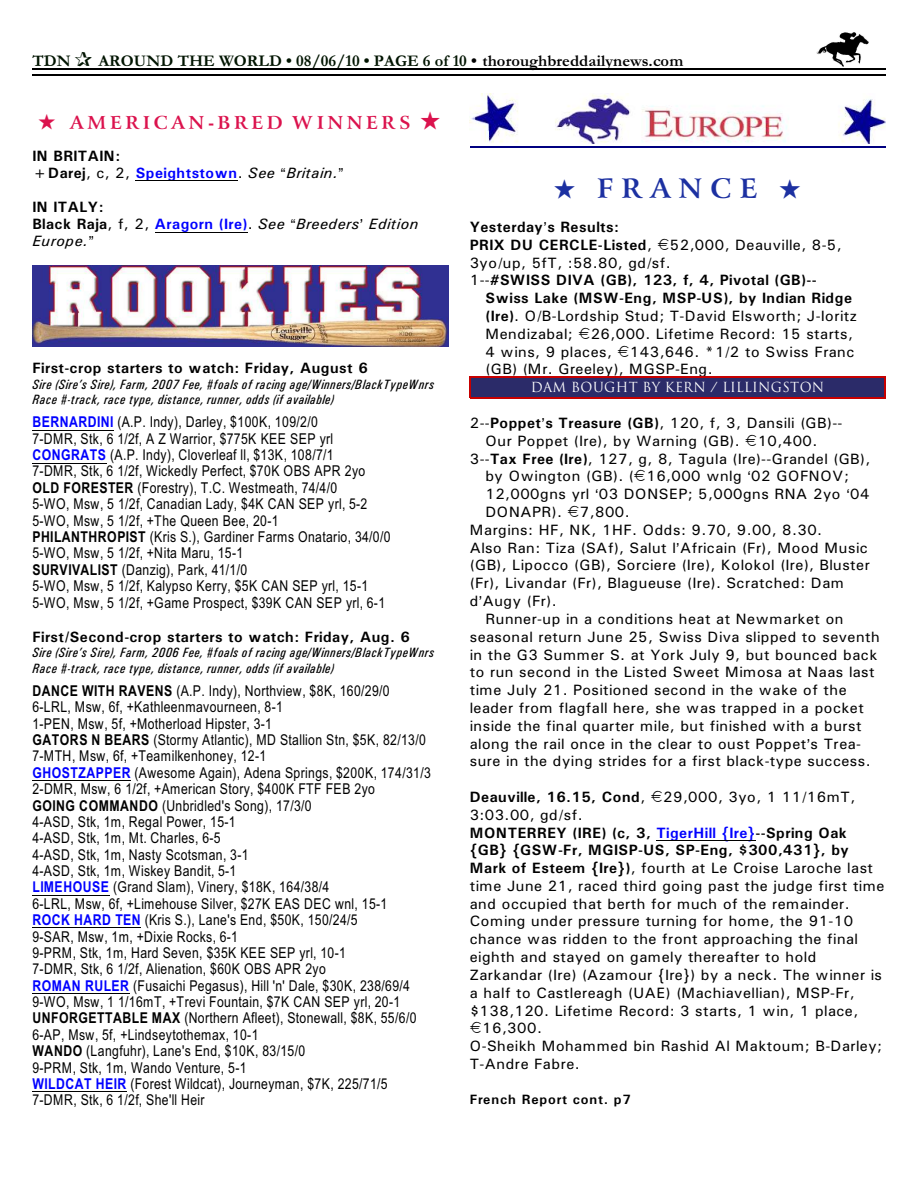
<style>
.page{position:relative;width:918px;height:1188px;background:#fff}
.page>*{position:absolute;margin:0;border:0;box-sizing:border-box;transform-origin:0 0}
.t1{font:700 27px "Arrus BT";letter-spacing:.3em;color:#1c30a1}
.t2{font:700 18px "Arrus BT";color:#db124d}
.t3{font:700 16.5px "Garamond";color:#001400}
.t4{font:15px/16.4px "Arial Narrow";letter-spacing:.02em;color:#000}
.t5{font:15px/17.9px "Univers";letter-spacing:.03em;color:#000}
.t6{font:700 15px/17.9px "Univers";letter-spacing:.03em;color:#000}
.t7{font:italic 15px/17.2px "Univers";letter-spacing:.03em;color:#000}
.t8{font:italic 13.5px/15.9px "Univers Condensed";letter-spacing:.04em;color:#000}
.t9{font:13.5px "Trajan";letter-spacing:.005em;color:#fff}
.t10{font:700 13.5px "Univers";letter-spacing:.065em;color:#000}
.s1{color:#000}
.s2{font-weight:400}
.s3{color:#00f}
.s4{font-weight:400;font-style:italic}
.s5{font-weight:700;font-style:normal}
.s6{font-style:normal}
.s7{font-weight:700;font-style:normal;color:#00f}
.s8{font-weight:700;color:#00f}
.s9{font-weight:700}
</style>
<div class="page">
<img style="left:817px;top:32px;width:51px;height:34px">
<hr style="left:32px;top:68px;width:853px;height:1px;background:#000">
<hr style="left:32px;top:75px;width:853px;height:1px;background:#000">
<img style="left:470px;top:93px;width:416px;height:51px">
<hr style="left:470px;top:147px;width:415px;height:1px;background:#000080">
<hr style="left:136px;top:180px;width:102px;height:1px;background:#000">
<hr style="left:155px;top:232px;width:93px;height:1px;background:#000">
<hr style="left:32px;top:430px;width:82px;height:1px;background:#000">
<hr style="left:32px;top:463px;width:75px;height:1px;background:#000">
<hr style="left:32px;top:780px;width:99px;height:1px;background:#000">
<hr style="left:32px;top:895px;width:77px;height:1px;background:#000">
<hr style="left:32px;top:927px;width:109px;height:1px;background:#000">
<hr style="left:32px;top:993px;width:98px;height:1px;background:#000">
<hr style="left:32px;top:1091px;width:95px;height:1px;background:#000">
<hr style="left:656px;top:840px;width:100px;height:1px;background:#000">
<img style="left:32px;top:265px;width:416px;height:81px">
<div style="left:470px;top:377px;width:415px;height:21px;background:#2b2b69"></div>
<svg style="left:470px;top:378px;width:1px;height:19px"></svg>
<svg style="left:884px;top:378px;width:1px;height:19px"></svg>
<hr style="left:470px;top:377px;width:415px;height:1px;background:#c70000">
<hr style="left:470px;top:397px;width:415px;height:1px;background:#c70000">
<p class="t3" style="left:32px;top:55px;width:40px">TDN</p>
<p class="t3" style="left:98px;top:55px;width:586px">AROUND THE WORLD • 08/06/10 • PAGE 6 of 10 <span class="s1">• thoroughbreddailynews.com</span></p>
<p class="t2" style="left:39px;top:116px;width:404px">★ A M E R I C A N - B R E D W I N N E R S ★</p>
<p class="t6" style="left:32px;top:148px;width:307px;line-height:17.1px">IN BRITAIN:<br>+Darej<span class="s2">, c, 2,</span> <span class="s3">Speightstown</span><span class="s2">.</span> <span class="s4">See Britain.</span></p>
<p class="t7" style="left:32px;top:200px;width:388px"><span class="s5">IN ITALY:<br>Black Raja</span><span class="s6">, f, 2,</span> <span class="s7">Aragorn (Ire)</span><span class="s6">.</span> See Breeders Edition<br>Europe.</p>
<p class="t6" style="left:32px;top:360px;width:337px">First-crop starters to watch: Friday, August 6</p>
<p class="t8" style="left:32px;top:377px;width:403px">Sire (Sire’s Sire), Farm, 2007 Fee, #foals of racing age/Winners/BlackTypeWnrs<br>Race #-track, race type, distance, runner, odds (if available)</p>
<p class="t4" style="left:32px;top:415px;width:360px"><span class="s8">BERNARDINI</span> (A.P. Indy), Darley, $100K, 109/2/0<br>7-DMR, Stk, 6 1/2f, A Z Warrior, $775K KEE SEP yrl <span class="s8">CONGRATS</span> (A.P. Indy), Cloverleaf ll, $13K, 108/7/1<br>7-DMR, Stk, 6 1/2f, Wickedly Perfect, $70K OBS APR 2yo <span class="s9">OLD FORESTER</span> (Forestry), T.C. Westmeath, 74/4/0<br>5-WO, Msw, 5 1/2f, Canadian Lady, $4K CAN SEP yrl, 5-2<br>5-WO, Msw, 5 1/2f, +The Queen Bee, 20-1<br><span class="s9">PHILANTHROPIST</span> (Kris S.), Gardiner Farms Onatario, 34/0/0<br>5-WO, Msw, 5 1/2f, +Nita Maru, 15-1<br><span class="s9">SURVIVALIST</span> (Danzig), Park, 41/1/0<br>5-WO, Msw, 5 1/2f, Kalypso Kerry, $5K CAN SEP yrl, 15-1<br>5-WO, Msw, 5 1/2f, +Game Prospect, $39K CAN SEP yrl, 6-1</p>
<p class="t6" style="left:32px;top:629px;width:379px">First/Second-crop starters to watch: Friday, Aug. 6</p>
<p class="t8" style="left:32px;top:646px;width:403px">Sire (Sire’s Sire), Farm, 2006 Fee, #foals of racing age/Winners/BlackTypeWnrs<br>Race #-track, race type, distance, runner, odds (if available)</p>
<p class="t4" style="left:32px;top:684px;width:400px"><span class="s9">DANCE WITH RAVENS</span> (A.P. Indy), Northview, $8K, 160/29/0<br>6-LRL, Msw, 6f, +Kathleenmavourneen, 8-1<br>1-PEN, Msw, 5f, +Motherload Hipster, 3-1<br><span class="s9">GATORS N BEARS</span> (Stormy Atlantic), MD Stallion Stn, $5K, 82/13/0<br>7-MTH, Msw, 6f, +Teamilkenhoney, 12-1<br><span class="s8">GHOSTZAPPER</span> (Awesome Again), Adena Springs, $200K, 174/31/3<br>2-DMR, Msw, 6 1/2f, +American Story, $400K FTF FEB 2yo<br><span class="s9">GOING COMMANDO</span> (Unbridled's Song), 17/3/0<br>4-ASD, Stk, 1m, Regal Power, 15-1<br>4-ASD, Stk, 1m, Mt. Charles, 6-5<br>4-ASD, Stk, 1m, Nasty Scotsman, 3-1<br>4-ASD, Stk, 1m, Wiskey Bandit, 5-1<br><span class="s8">LIMEHOUSE</span> (Grand Slam), Vinery, $18K, 164/38/4<br>6-LRL, Msw, 6f, +Limehouse Silver, $27K EAS DEC wnl, 15-1<br><span class="s8">ROCK HARD TEN</span> (Kris S.), Lane's End, $50K, 150/24/5<br>9-SAR, Msw, 1m, +Dixie Rocks, 6-1<br>9-PRM, Stk, 1m, Hard Seven, $35K KEE SEP yrl, 10-1<br>7-DMR, Stk, 6 1/2f, Alienation, $60K OBS APR 2yo<br><span class="s8">ROMAN RULER</span> (Fusaichi Pegasus), Hill 'n' Dale, $30K, 238/69/4<br>9-WO, Msw, 1 1/16mT, +Trevi Fountain, $7K CAN SEP yrl, 20-1<br><span class="s9">UNFORGETTABLE MAX</span> (Northern Afleet), Stonewall, $8K, 55/6/0<br>6-AP, Msw, 5f, +Lindseytothemax, 10-1<br><span class="s9">WANDO</span> (Langfuhr), Lane's End, $10K, 83/15/0<br>9-PRM, Stk, 1m, Wando Venture, 5-1<br><span class="s8">WILDCAT HEIR</span> (Forest Wildcat), Journeyman, $7K, 225/71/5<br>7-DMR, Stk, 6 1/2f, She'll Heir</p>
<h1 class="t1" style="left:554px;top:177px;width:248px">★ FRANCE ★</h1>
<p class="t6" style="left:470px;top:219px;width:374px">Yesterday s Results:<br>PRIX DU CERCLE-Listed<span class="s2">, 52,000, Deauville, 8-5, 3yo/up, 5fT, :58.80, gd/sf.<br>1--</span>#SWISS DIVA (GB), 123, f, 4, Pivotal (GB)--</p>
<p class="t5" style="left:485px;top:290px;width:373px"><span class="s9">Swiss Lake (MSW-Eng, MSP-US), by Indian Ridge (Ire)</span>. O/B-Lordship Stud; T-David Elsworth; J-Ioritz Mendizabal; 26,000. Lifetime Record: 15 starts, 4 wins, 9 places, 143,646. *1/2 to Swiss Franc (GB) (Mr. Greeley), MGSP-Eng.</p>
<p class="t9" style="left:531px;top:380px;width:295px">DAM BOUGHT BY KERN / LILLINGSTON</p>
<p class="t5" style="left:470px;top:415px;width:374px">2--<span class="s9">Poppet s Treasure (GB)</span>, 120, f, 3, Dansili (GB)--</p>
<p class="t5" style="left:485px;top:433px;width:334px">Our Poppet (Ire), by Warning (GB). 10,400.</p>
<p class="t5" style="left:470px;top:451px;width:402px">3--<span class="s9">Tax Free (Ire)</span>, 127, g, 8, Tagula (Ire)--Grandel (GB),</p>
<p class="t5" style="left:485px;top:469px;width:365px">by Owington (GB). ( 16,000 wnlg 02 GOFNOV;</p>
<p class="t5" style="left:485px;top:486px;width:385px">12,000gns yrl 03 DONSEP; 5,000gns RNA 2yo 04</p>
<p class="t5" style="left:485px;top:504px;width:146px">DONAPR). 7,800.</p>
<p class="t5" style="left:470px;top:522px;width:354px">Margins: HF, NK, 1HF. Odds: 9.70, 9.00, 8.30.</p>
<p class="t5" style="left:470px;top:540px;width:400px">Also Ran: Tiza (SAf), Salut l Africain (Fr), Mood Music</p>
<p class="t5" style="left:470px;top:558px;width:402px">(GB), Lipocco (GB), Sorciere (Ire), Kolokol (Ire), Bluster</p>
<p class="t5" style="left:470px;top:575px;width:376px">(Fr), Livandar (Fr), Blagueuse (Ire). Scratched: Dam</p>
<p class="t5" style="left:470px;top:593px;width:88px">d Augy (Fr).</p>
<p class="t5" style="left:485px;top:611px;width:359px">Runner-up in a conditions heat at Newmarket on</p>
<p class="t5" style="left:470px;top:629px;width:412px">seasonal return June 25, Swiss Diva slipped to seventh</p>
<p class="t5" style="left:470px;top:647px;width:409px">in the G3 Summer S. at York July 9, but bounced back</p>
<p class="t5" style="left:470px;top:665px;width:406px">to run second in the Listed Sweet Mimosa at Naas last</p>
<p class="t5" style="left:470px;top:682px;width:378px">time July 21. Positioned second in the wake of the</p>
<p class="t5" style="left:470px;top:700px;width:396px">leader from flagfall here, she was trapped in a pocket</p>
<p class="t5" style="left:470px;top:718px;width:393px">inside the final quarter mile, but finished with a burst</p>
<p class="t5" style="left:470px;top:736px;width:393px">along the rail once in the clear to oust Poppet s Trea-</p>
<p class="t5" style="left:470px;top:754px;width:402px">sure in the dying strides for a first black-type success.</p>
<p class="t5" style="left:470px;top:789px;width:387px"><span class="s9">Deauville, 16.15, Cond</span>, 29,000, 3yo, 1 11/16mT,</p>
<p class="t5" style="left:470px;top:807px;width:114px">3:03.00, gd/sf.</p>
<p class="t6" style="left:470px;top:825px;width:379px">MONTERREY (IRE) (c, 3, <span class="s3">TigerHill {Ire}</span>--Spring Oak</p>
<p class="t6" style="left:470px;top:842px;width:381px">{GB} {GSW-Fr, MGISP-US, SP-Eng, $300,431}, by</p>
<p class="t5" style="left:470px;top:860px;width:405px"><span class="s9">Mark of Esteem {Ire})</span>, fourth at Le Croise Laroche last</p>
<p class="t5" style="left:470px;top:878px;width:416px">time June 21, raced third going past the judge first time</p>
<p class="t5" style="left:470px;top:896px;width:381px">and occupied that berth for much of the remainder.</p>
<p class="t5" style="left:470px;top:914px;width:385px">Coming under pressure turning for home, the 91-10</p>
<p class="t5" style="left:470px;top:932px;width:390px">chance was ridden to the front approaching the final</p>
<p class="t5" style="left:470px;top:949px;width:348px">eighth and stayed on gamely thereafter to hold</p>
<p class="t5" style="left:470px;top:967px;width:414px">Zarkandar (Ire) (Azamour {Ire}) by a neck. The winner is</p>
<p class="t5" style="left:470px;top:985px;width:387px">a half to Castlereagh (UAE) (Machiavellian), MSP-Fr,</p>
<p class="t5" style="left:470px;top:1003px;width:390px">$138,120. Lifetime Record: 3 starts, 1 win, 1 place,</p>
<p class="t5" style="left:482px;top:1021px;width:61px">16,300.</p>
<p class="t5" style="left:470px;top:1038px;width:414px">O-Sheikh Mohammed bin Rashid Al Maktoum; B-Darley;</p>
<p class="t5" style="left:470px;top:1056px;width:112px">T-Andre Fabre.</p>
<p class="t10" style="left:470px;top:1094px;width:163px">French Report cont. p7</p>
</div>
